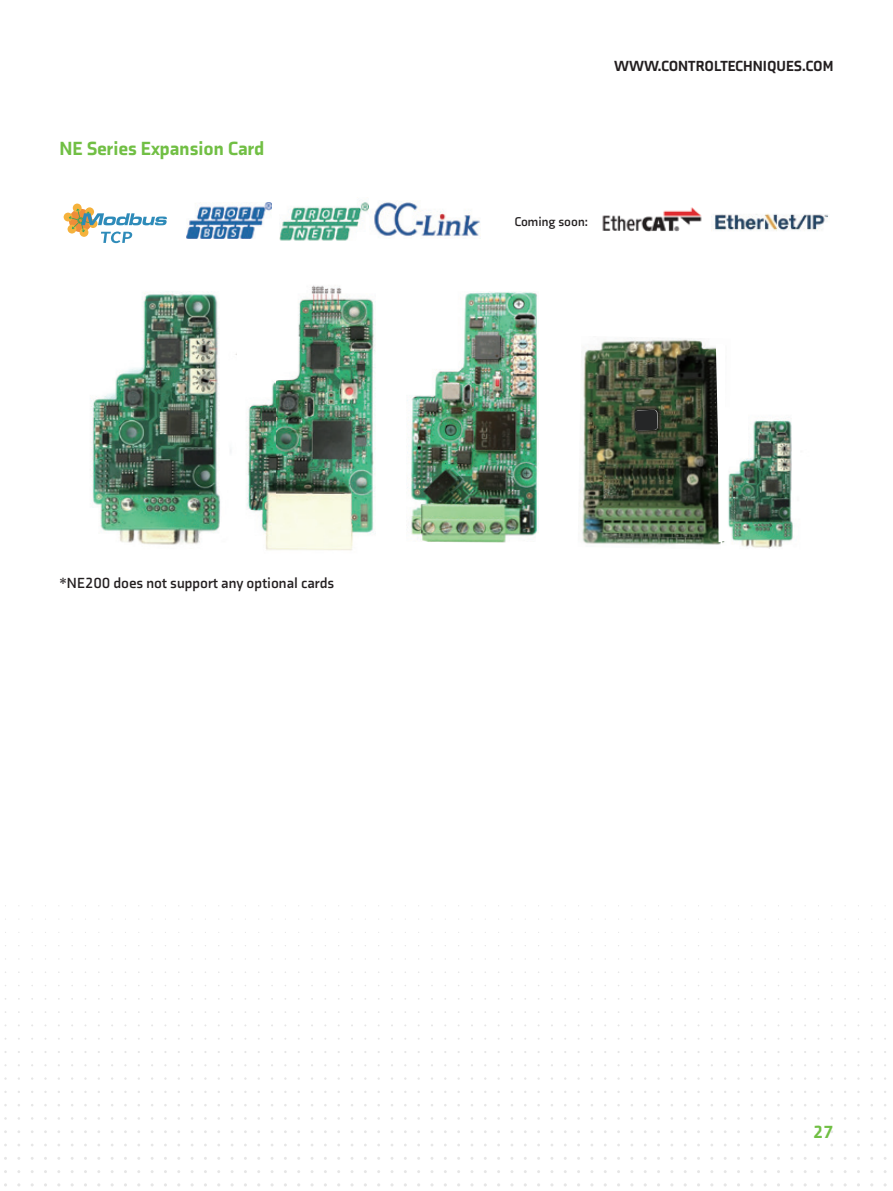
<style>
.page{position:relative;width:893px;height:1191px;background:#fff}
.page>*{position:absolute;margin:0;border:0;box-sizing:border-box;transform-origin:0 0}
._11pt{font:900 19.5px "Axia";color:#71bf44}
.t1{font:900 18px "Axia";color:#71bf44}
.Bullet_Small_Grey{font:700 15px "Axia";color:#231f20}
.t2{font:900 15px "Axia";color:#231f20}
.Bullet_Small_Grey-2{font:700 13.05px "Axia";color:#231f20}
</style>
<div class="page">
<img style="left:90px;top:291px;width:147px;height:254px">
<img style="left:266px;top:285px;width:110px;height:266px">
<img style="left:246px;top:285px;width:29px;height:264px">
<img style="left:407px;top:292px;width:132px;height:250px">
<img style="left:579px;top:337px;width:142px;height:208px">
<svg style="left:716px;top:344px;width:5px;height:197px"></svg>
<svg style="left:635px;top:410px;width:23px;height:21px"></svg>
<img style="left:729px;top:419px;width:64px;height:130px">
<img style="left:722px;top:475px;width:7px;height:68px">
<img style="left:722px;top:475px;width:6px;height:66px">
<img style="left:602px;top:207px;width:100px;height:24px">
<img style="left:711px;top:214px;width:118px;height:17px">
<img style="left:187px;top:202px;width:85px;height:36px">
<img style="left:279px;top:202px;width:90px;height:39px">
<img style="left:374px;top:201px;width:106px;height:37px">
<div style="left:64px;top:213px;width:8px;height:8px;background:#f5b23c;border-radius:50%"></div>
<div style="left:73px;top:204px;width:9px;height:8px;background:#f5b23c;border-radius:50%"></div>
<svg style="left:85px;top:207px;width:9px;height:9px"></svg>
<div style="left:80px;top:228px;width:8px;height:9px;background:#f5b23c;border-radius:50%"></div>
<div style="left:68px;top:225px;width:8px;height:8px;background:#f5b23c;border-radius:50%"></div>
<svg style="left:69px;top:209px;width:34px;height:23px"></svg>
<svg style="left:103px;top:213px;width:39px;height:12px"></svg>
<svg style="left:142px;top:216px;width:25px;height:9px"></svg>
<svg style="left:101px;top:231px;width:31px;height:12px"></svg>
<p class="_11pt" style="left:60px;top:136px;width:206px">NE Series Expansion Card</p>
<p class="Bullet_Small_Grey" style="left:60px;top:573px;width:276px">*NE200 does not support any optional cards</p>
<p class="t2" style="left:614px;top:56px;width:221px">WWW.CONTROLTECHNIQUES.COM</p>
<p class="Bullet_Small_Grey-2" style="left:514px;top:214px;width:75px">Coming soon:</p>
<p class="t1" style="left:813px;top:1121px;width:22px">27</p>
</div>
